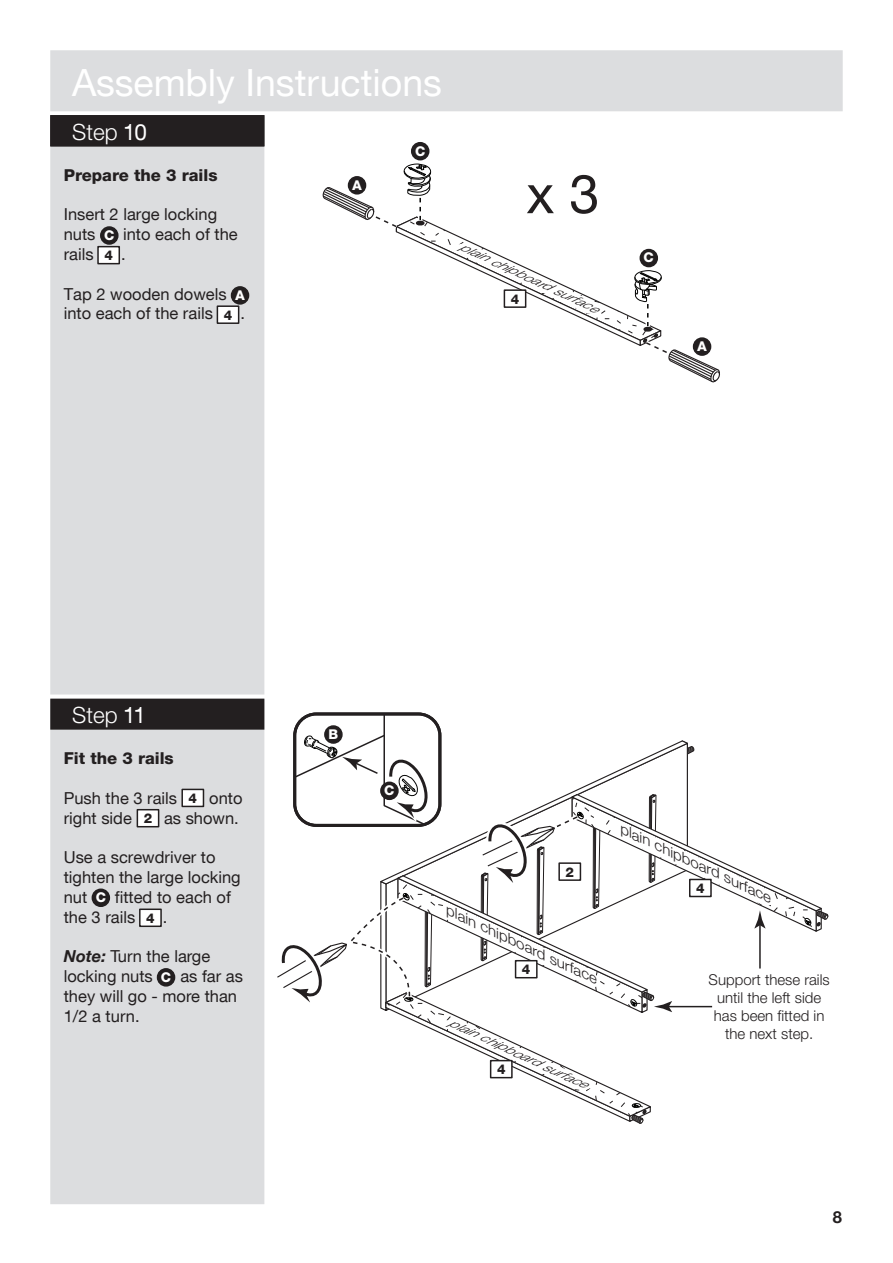
<style>
.page{position:relative;width:893px;height:1263px;background:#fff}
.page>*{position:absolute;margin:0;border:0;box-sizing:border-box;transform-origin:0 0}
.t1{font:54px "Helvetica Neue CE";color:#231f20}
.t2{font:37.5px "Helvetica Neue CE";color:#fff}
.t3{font:300 22.5px "Helvetica Neue CE";color:#fff}
.t4{font:16.5px/19.8px "Helvetica Neue CE";color:#231f20}
.t5{font:800 16.5px "Helvetica Neue CE";color:#231f20}
.t6{font:700 16.5px "Helvetica Neue CE";color:#231f20}
.t7{font:300 15px/18px "Helvetica Neue CE";color:#231f20;text-align:center}
.t8{font:italic 300 13.65px "Helvetica Neue CE";color:#231f20;scale:1.22 1}
.t9{font:800 13.5px "Helvetica Neue CE";color:#231f20}
.t10{font:800 13.5px "Helvetica Neue CE";color:#fff}
.t11{font:italic 300 11.55px "Helvetica Neue CE";color:#231f20;scale:1.31 1}
.s1{font-weight:400}
.s2{font-weight:700;font-style:italic}
</style>
<div class="page">
<div style="left:51px;top:51px;width:791px;height:60px;background:#dcdddf"></div>
<div style="left:50px;top:50px;width:793px;height:61px;border:2px solid #dcdddf"></div>
<div style="left:51px;top:146px;width:213px;height:1057px;background:#dcdddf"></div>
<div style="left:50px;top:145px;width:214px;height:1059px;border:2px solid #dcdddf"></div>
<div style="left:51px;top:116px;width:213px;height:30px;background:#231f20"></div>
<div style="left:50px;top:115px;width:214px;height:31px;border:2px solid #231f20"></div>
<div style="left:98px;top:247px;width:21px;height:17px;background:#fff"></div>
<div style="left:97px;top:246px;width:23px;height:18px;border:2px solid #231f20"></div>
<div style="left:101px;top:227px;width:17px;height:17px;background:#231f20;border-radius:50%"></div>
<div style="left:100px;top:226px;width:19px;height:19px;border:2px solid #231f20;border-radius:50%"></div>
<div style="left:232px;top:287px;width:17px;height:17px;background:#231f20;border-radius:50%"></div>
<div style="left:231px;top:286px;width:18px;height:19px;border:2px solid #231f20;border-radius:50%"></div>
<div style="left:217px;top:306px;width:22px;height:17px;background:#fff"></div>
<div style="left:217px;top:305px;width:22px;height:19px;border:2px solid #231f20"></div>
<svg style="left:50px;top:694px;width:215px;height:5px"></svg>
<div style="left:51px;top:699px;width:213px;height:30px;background:#231f20"></div>
<div style="left:50px;top:699px;width:214px;height:31px;border:2px solid #231f20"></div>
<div style="left:92px;top:889px;width:17px;height:17px;background:#231f20;border-radius:50%"></div>
<div style="left:92px;top:888px;width:18px;height:19px;border:2px solid #231f20;border-radius:50%"></div>
<div style="left:158px;top:969px;width:17px;height:17px;background:#231f20;border-radius:50%"></div>
<div style="left:157px;top:968px;width:18px;height:18px;border:2px solid #231f20;border-radius:50%"></div>
<div style="left:182px;top:789px;width:21px;height:17px;background:#fff"></div>
<div style="left:181px;top:789px;width:23px;height:18px;border:2px solid #231f20"></div>
<div style="left:137px;top:810px;width:22px;height:17px;background:#fff"></div>
<div style="left:137px;top:809px;width:22px;height:18px;border:2px solid #231f20"></div>
<svg style="left:277px;top:712px;width:552px;height:412px"></svg>
<div style="left:381px;top:782px;width:17px;height:17px;background:#231f20;border-radius:50%"></div>
<div style="left:380px;top:781px;width:19px;height:19px;border:2px solid #231f20;border-radius:50%"></div>
<div style="left:516px;top:961px;width:21px;height:17px;background:#fff"></div>
<div style="left:515px;top:960px;width:23px;height:18px;border:2px solid #231f20"></div>
<div style="left:491px;top:1060px;width:21px;height:18px;background:#fff"></div>
<div style="left:490px;top:1060px;width:23px;height:18px;border:2px solid #231f20"></div>
<div style="left:690px;top:879px;width:21px;height:17px;background:#fff"></div>
<div style="left:689px;top:879px;width:23px;height:18px;border:2px solid #231f20"></div>
<div style="left:140px;top:909px;width:21px;height:17px;background:#fff"></div>
<div style="left:139px;top:908px;width:23px;height:19px;border:2px solid #231f20"></div>
<svg style="left:322px;top:142px;width:398px;height:241px"></svg>
<p class="t2" style="left:72px;top:60px;width:371px">Assembly Instructions</p>
<p class="t3" style="left:72px;top:118px;width:76px">Step <span class="s1">10</span></p>
<p class="t10" style="left:415px;top:142px;width:12px">C</p>
<p class="t5" style="left:64px;top:165px;width:155px">Prepare the 3 rails</p>
<p class="t4" style="left:64px;top:205px;width:155px">Insert 2 large locking nuts</p>
<p class="t4" style="left:123px;top:225px;width:116px">into each of the</p>
<p class="t10" style="left:104px;top:227px;width:12px">C</p>
<p class="t4" style="left:64px;top:244px;width:31px">rails</p>
<p class="t4" style="left:121px;top:244px;width:6px">.</p>
<p class="t4" style="left:64px;top:284px;width:164px">Tap 2 wooden dowels into each of the rails</p>
<p class="t9" style="left:104px;top:247px;width:10px">4</p>
<p class="t9" style="left:224px;top:306px;width:10px">4</p>
<p class="t4" style="left:240px;top:304px;width:6px">.</p>
<p class="t1" style="left:526px;top:162px;width:75px">x 3</p>
<p class="t11" style="left:463px;top:239px;width:116px;rotate:25deg">plain chipboard surface</p>
<p class="t9" style="left:511px;top:290px;width:10px">4</p>
<p class="t10" style="left:644px;top:249px;width:12px">C</p>
<p class="t3" style="left:72px;top:701px;width:75px">Step <span class="s1">11</span></p>
<p class="t5" style="left:64px;top:748px;width:112px">Fit the 3 rails</p>
<p class="t4" style="left:64px;top:788px;width:115px">Push the 3 rails</p>
<p class="t4" style="left:209px;top:788px;width:35px">onto</p>
<p class="t4" style="left:64px;top:808px;width:70px">right side</p>
<p class="t4" style="left:164px;top:808px;width:76px">as shown.</p>
<p class="t4" style="left:64px;top:847px;width:178px">Use a screwdriver to tighten the large locking nut</p>
<p class="t9" style="left:189px;top:790px;width:10px">4</p>
<p class="t9" style="left:144px;top:810px;width:10px">2</p>
<p class="t4" style="left:64px;top:887px;width:169px;text-indent:51px">fitted to each of the 3 rails</p>
<p class="t4" style="left:163px;top:907px;width:6px">.</p>
<p class="t4" style="left:64px;top:946px;width:148px"><span class="s2">Note:</span> Turn the large locking nuts</p>
<p class="t10" style="left:96px;top:889px;width:12px">C</p>
<p class="t9" style="left:146px;top:909px;width:10px">4</p>
<p class="t4" style="left:64px;top:966px;width:181px;text-indent:117px">as far as they will go - more than<br>1/2 a turn.</p>
<p class="t10" style="left:161px;top:969px;width:12px">C</p>
<p class="t10" style="left:329px;top:726px;width:11px">B</p>
<p class="t10" style="left:384px;top:782px;width:12px">C</p>
<p class="t9" style="left:566px;top:863px;width:10px">2</p>
<p class="t8" style="left:452px;top:902px;width:138px;rotate:25deg">plain chipboard surface</p>
<p class="t11" style="left:452px;top:1015px;width:116px;rotate:25deg">plain chipboard surface</p>
<p class="t9" style="left:522px;top:961px;width:10px">4</p>
<p class="t9" style="left:497px;top:1061px;width:10px">4</p>
<p class="t8" style="left:626px;top:821px;width:138px;rotate:25deg">plain chipboard surface</p>
<p class="t9" style="left:696px;top:880px;width:10px">4</p>
<p class="t7" style="left:709px;top:971px;width:123px">Support these rails until the left side has been fitted in the next step.</p>
<p class="t6" style="left:833px;top:1207px;width:11px">8</p>
</div>
